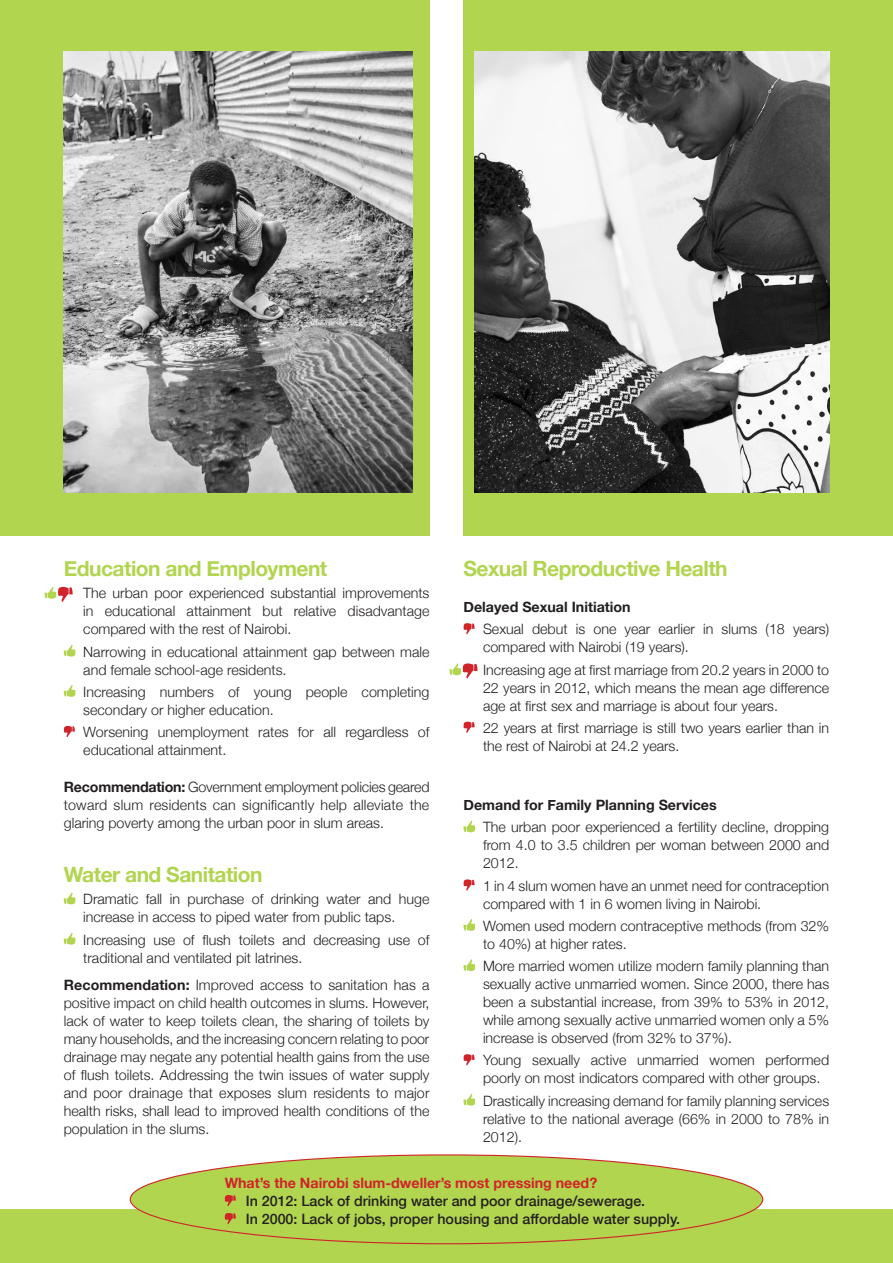
<style>
.page{position:relative;width:893px;height:1263px;background:#fff}
.page>*{position:absolute;margin:0;border:0;box-sizing:border-box;transform-origin:0 0}
.fact_subhead{font:700 21px "Helvetica Neue";letter-spacing:-.025em;color:#b1d54f}
.tabs{font:300 14.25px/18px "Helvetica Neue";color:#231f20}
.Body_text{font:300 14.25px/18px "Helvetica Neue";color:#231f20;text-align:justify}
.Body_text-2{font:500 14.25px "Helvetica Neue";color:#231f20}
.Body_text-3{font:700 14.25px "Helvetica Neue";color:#231f20}
.Body_text-4{font:700 14.25px "Helvetica Neue";color:#d1232a}
.s1{font-weight:700}
</style>
<div class="page">
<div style="left:0;top:1210px;width:893px;height:53px;background:#b1d54f"></div>
<div style="left:0;top:0;width:429px;height:536px;background:#b1d54f"></div>
<div style="left:463px;top:0;width:430px;height:536px;background:#b1d54f"></div>
<img style="left:64px;top:52px;width:348px;height:440px">
<img style="left:474px;top:52px;width:355px;height:440px">
<svg style="left:63px;top:644px;width:13px;height:13px"></svg>
<svg style="left:63px;top:685px;width:13px;height:12px"></svg>
<svg style="left:63px;top:726px;width:12px;height:11px"></svg>
<svg style="left:63px;top:892px;width:13px;height:13px"></svg>
<svg style="left:63px;top:932px;width:13px;height:13px"></svg>
<svg style="left:463px;top:623px;width:12px;height:12px"></svg>
<svg style="left:463px;top:721px;width:12px;height:12px"></svg>
<svg style="left:463px;top:820px;width:13px;height:13px"></svg>
<svg style="left:463px;top:879px;width:12px;height:12px"></svg>
<svg style="left:463px;top:919px;width:13px;height:12px"></svg>
<svg style="left:463px;top:959px;width:13px;height:13px"></svg>
<svg style="left:463px;top:1054px;width:12px;height:12px"></svg>
<svg style="left:463px;top:1093px;width:13px;height:13px"></svg>
<div style="left:130px;top:1155px;width:633px;height:89px;background:#b1d54f;border-radius:50%"></div>
<svg style="left:224px;top:1195px;width:12px;height:11px"></svg>
<svg style="left:224px;top:1213px;width:12px;height:11px"></svg>
<svg style="left:44px;top:586px;width:29px;height:16px"></svg>
<svg style="left:449px;top:663px;width:29px;height:16px"></svg>
<p class="fact_subhead" style="left:463px;top:556px;width:266px">Sexual Reproductive Health</p>
<p class="Body_text-3" style="left:463px;top:598px;width:169px">Delayed Sexual Initiation</p>
<p class="tabs" style="left:483px;top:620px;width:348px">Sexual debut is one year earlier in slums (18 years) compared with Nairobi (19 years).</p>
<p class="tabs" style="left:483px;top:660px;width:348px;text-align:justify">Increasing age at first marriage from 20.2 years in 2000 to 22 years in 2012, which means the mean age difference age at first sex and marriage is about four years.</p>
<p class="tabs" style="left:483px;top:718px;width:348px">22 years at first marriage is still two years earlier than in the rest of Nairobi at 24.2 years.</p>
<p class="fact_subhead" style="left:64px;top:556px;width:265px">Education and Employment</p>
<p class="tabs" style="left:83px;top:584px;width:348px;text-align:justify">The urban poor experienced substantial improvements in educational attainment but relative disadvantage compared with the rest of Nairobi.</p>
<p class="tabs" style="left:83px;top:642px;width:348px">Narrowing in educational attainment gap between male and female school-age residents.</p>
<p class="tabs" style="left:83px;top:682px;width:348px">Increasing numbers of young people completing secondary or higher education.</p>
<p class="tabs" style="left:83px;top:723px;width:348px">Worsening unemployment rates for all regardless of educational attainment.</p>
<p class="Body_text" style="left:64px;top:778px;width:367px"><span class="s1">Recommendation:</span> Government employment policies geared toward slum residents can significantly help alleviate the glaring poverty among the urban poor in slum areas.</p>
<p class="fact_subhead" style="left:64px;top:862px;width:200px">Water and Sanitation</p>
<p class="tabs" style="left:83px;top:890px;width:348px">Dramatic fall in purchase of drinking water and huge increase in access to piped water from public taps.</p>
<p class="tabs" style="left:83px;top:930px;width:348px">Increasing use of flush toilets and decreasing use of traditional and ventilated pit latrines.</p>
<p class="Body_text" style="left:64px;top:976px;width:367px"><span class="s1">Recommendation:</span> Improved access to sanitation has a positive impact on child health outcomes in slums. However, lack of water to keep toilets clean, the sharing of toilets by many households, and the increasing concern relating to poor drainage may negate any potential health gains from the use of flush toilets. Addressing the twin issues of water supply and poor drainage that exposes slum residents to major health risks, shall lead to improved health conditions of the population in the slums.</p>
<p class="Body_text-3" style="left:463px;top:796px;width:255px">Demand for Family Planning Services</p>
<p class="tabs" style="left:483px;top:818px;width:348px;text-align:justify">The urban poor experienced a fertility decline, dropping from 4.0 to 3.5 children per woman between 2000 and 2012.</p>
<p class="tabs" style="left:483px;top:876px;width:348px">1 in 4 slum women have an unmet need for contraception compared with 1 in 6 women living in Nairobi.</p>
<p class="tabs" style="left:483px;top:916px;width:348px">Women used modern contraceptive methods (from 32% to 40%) at higher rates.</p>
<p class="tabs" style="left:483px;top:957px;width:348px;text-align:justify">More married women utilize modern family planning than sexually active unmarried women. Since 2000, there has been a substantial increase, from 39% to 53% in 2012, while among sexually active unmarried women only a 5% increase is observed (from 32% to 37%).</p>
<p class="tabs" style="left:483px;top:1051px;width:348px">Young sexually active unmarried women performed poorly on most indicators compared with other groups.</p>
<p class="tabs" style="left:483px;top:1091px;width:348px;text-align:justify">Drastically increasing demand for family planning services relative to the national average (66% in 2000 to 78% in 2012).</p>
<p class="Body_text-4" style="left:225px;top:1174px;width:374px">What’s the Nairobi slum-dweller’s most pressing need?</p>
<p class="Body_text-2" style="left:246px;top:1192px;width:401px">In 2012: Lack of drinking water and poor drainage/sewerage.</p>
<p class="Body_text-2" style="left:246px;top:1210px;width:436px">In 2000: Lack of jobs, proper housing and affordable water supply.</p>
</div>
